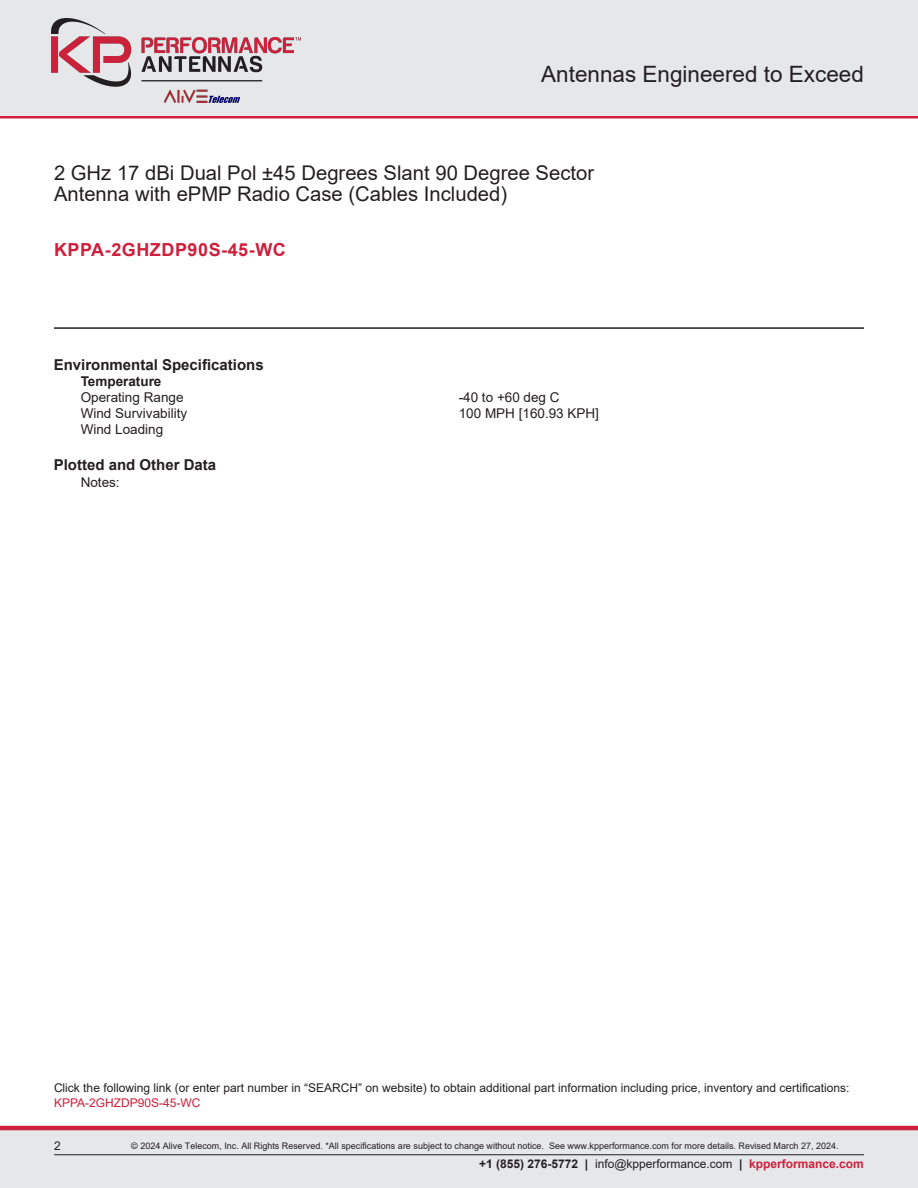
<style>
.page{position:relative;width:918px;height:1188px;background:#fff}
.page>*{position:absolute;margin:0;border:0;box-sizing:border-box;transform-origin:0 0}
.t1{font:22.5px "Arial";color:#231f20}
.Web_Description_Para{font:20.25px/21px "Arial";color:#231f20}
.PN{font:700 18px "Arial";letter-spacing:.03em;color:#ce203c}
.Head1{font:700 15px "Arial";color:#231f20}
.Head1_for_Compliance{font:700 15px "Arial";color:#231f20}
.Specs_Para{font:13.5px "Arial";color:#231f20}
.Head2_after_Head1{font:700 13.5px "Arial";color:#231f20}
.Description_and_PN_L{font:12px/14.4px "Arial";color:#231f20}
.t2{font:9px "Arial";color:#231f20}
.s1{color:#ce203c}
.s2{font-weight:700}
.s3{font-weight:700;color:#ce203c}
</style>
<div class="page">
<div style="left:0;top:1130px;width:918px;height:58px;background:#e6e7e9"></div>
<hr style="left:0;top:1126px;width:918px;height:4px;background:#ce203c">
<hr style="left:0;top:114px;width:918px;height:4px;background:#ce203c">
<div style="left:0;top:0;width:918px;height:116px;background:#e6e7e9"></div>
<hr style="left:54px;top:1154px;width:810px;height:1px;background:#231f20">
<hr style="left:54px;top:327px;width:810px;height:2px;background:#231f20">
<img style="left:51px;top:19px;width:250px;height:83px">
<h1 class="t1" style="left:541px;top:58px;width:324px">Antennas Engineered to Exceed</h1>
<h1 class="Web_Description_Para" style="left:54px;top:163px;width:542px">2 GHz 17 dBi Dual Pol ±45 Degrees Slant 90 Degree Sector<br>Antenna with ePMP Radio Case (Cables Included)</h1>
<p class="PN" style="left:54px;top:237px;width:233px">KPPA-2GHZDP90S-45-WC</p>
<p class="Head1" style="left:54px;top:354px;width:212px">Environmental Specifications</p>
<p class="Head2_after_Head1" style="left:81px;top:371px;width:82px">Temperature</p>
<p class="Specs_Para" style="left:81px;top:388px;width:104px">Operating Range</p>
<p class="Specs_Para" style="left:459px;top:388px;width:102px">-40 to +60 deg C</p>
<p class="Specs_Para" style="left:81px;top:404px;width:108px">Wind Survivability</p>
<p class="Specs_Para" style="left:459px;top:404px;width:142px">100 MPH [160.93 KPH]</p>
<p class="Specs_Para" style="left:81px;top:420px;width:84px">Wind Loading</p>
<p class="Head1_for_Compliance" style="left:54px;top:454px;width:164px">Plotted and Other Data</p>
<p class="Specs_Para" style="left:81px;top:472px;width:41px">Notes:</p>
<p class="Description_and_PN_L" style="left:54px;top:1081px;width:797px">Click the following link (or enter part number in “SEARCH” on website) to obtain additional part information including price, inventory and certifications:<br><span class="s1">KPPA-2GHZDP90S-45-WC</span></p>
<p class="Description_and_PN_L" style="left:54px;top:1138px;width:8px">2</p>
<p class="t2" style="left:131px;top:1140px;width:709px">© 2024 Alive Telecom, Inc. All Rights Reserved. *All specifications are subject to change without notice. See www.kpperformance.com for more details. Revised March 27, 2024.</p>
<p class="Description_and_PN_L" style="left:479px;top:1157px;width:386px"><span class="s2">+1 (855) 276-5772 |</span> info@kpperformance.com <span class="s2">|</span> <span class="s3">kpperformance.com</span></p>
</div>
